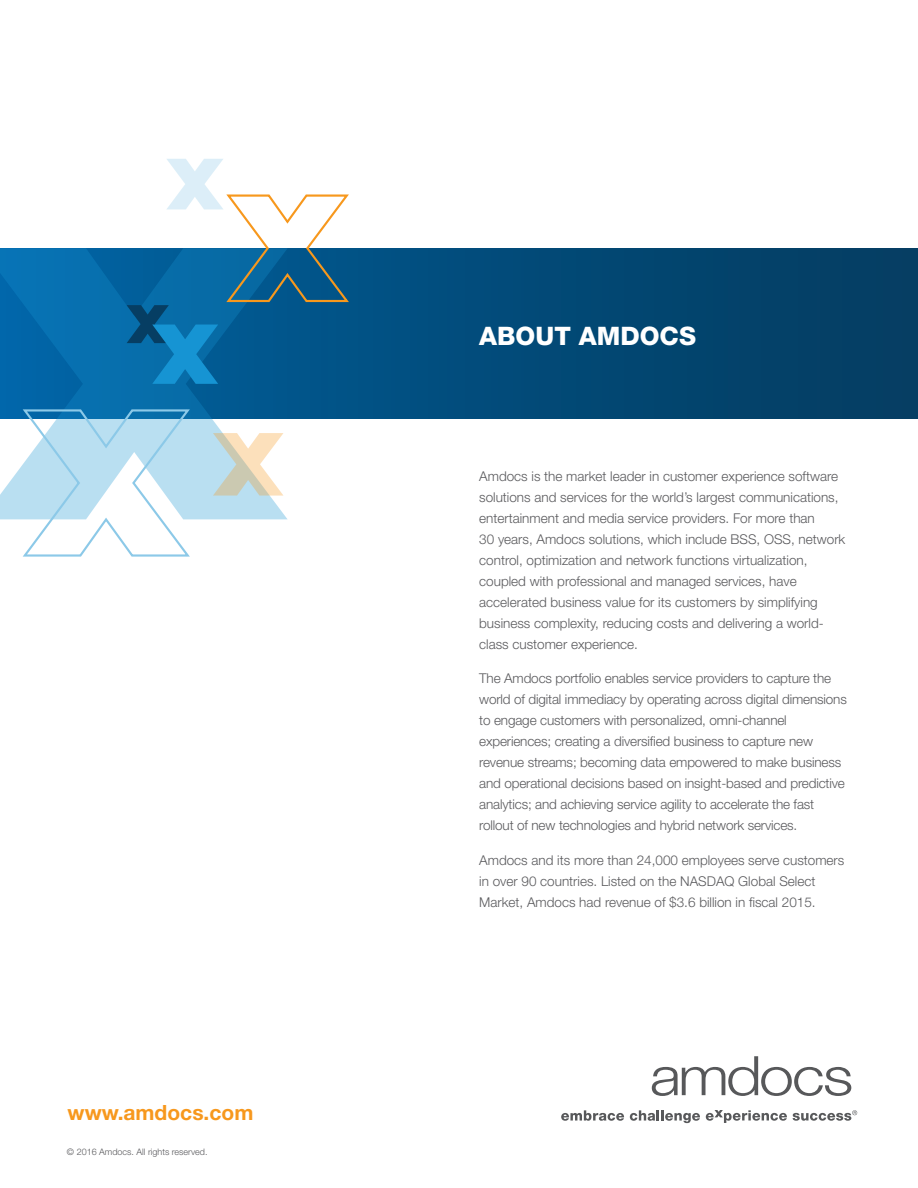
<style>
.page{position:relative;width:918px;height:1188px;background:#fff}
.page>*{position:absolute;margin:0;border:0;box-sizing:border-box;transform-origin:0 0}
.t1{font:800 25.5px "Helvetica Neue";color:#fff}
.t2{font:700 21px "Helvetica Neue";color:#f7981d}
.Body{font:300 13.5px/21px "Helvetica Neue";color:#5a5a5d}
.t3{font:300 9px "Helvetica Neue";color:#5a5a5d}
</style>
<div class="page">
<svg style="left:288px;top:248px;width:630px;height:170px;background:#024772"></svg>
<svg style="left:0;top:248px;width:288px;height:271px;background:#3286ba"></svg>
<svg style="left:213px;top:433px;width:70px;height:63px"></svg>
<svg style="left:127px;top:159px;width:224px;height:225px"></svg>
<svg style="left:21px;top:407px;width:171px;height:150px"></svg>
<svg style="left:652px;top:1056px;width:199px;height:40px"></svg>
<svg style="left:561px;top:1110px;width:63px;height:11px"></svg>
<svg style="left:630px;top:1110px;width:70px;height:13px"></svg>
<svg style="left:706px;top:1110px;width:81px;height:13px"></svg>
<svg style="left:793px;top:1110px;width:64px;height:11px"></svg>
<h2 class="t2" style="left:68px;top:1100px;width:187px">www.amdocs.com</h2>
<p class="t3" style="left:67px;top:1146px;width:142px">© 2016 Amdocs. All rights reserved.</p>
<p class="t1" style="left:479px;top:320px;width:218px">ABOUT AMDOCS</p>
<p class="Body" style="left:479px;top:465px;width:368px">Amdocs is the market leader in customer experience software solutions and services for the world’s largest communications, entertainment and media service providers. For more than<br>30 years, Amdocs solutions, which include BSS, OSS, network control, optimization and network functions virtualization, coupled with professional and managed services, have accelerated business value for its customers by simplifying business complexity, reducing costs and delivering a world&shy;class customer experience.</p>
<p class="Body" style="left:479px;top:667px;width:369px">The Amdocs portfolio enables service providers to capture the world of digital immediacy by operating across digital dimensions to engage customers with personalized, omni-channel experiences; creating a diversified business to capture new revenue streams; becoming data empowered to make business and operational decisions based on insight-based and predictive analytics; and achieving service agility to accelerate the fast rollout of new technologies and hybrid network services.</p>
<p class="Body" style="left:479px;top:849px;width:367px">Amdocs and its more than 24,000 employees serve customers in over 90 countries. Listed on the NASDAQ Global Select<br>Market, Amdocs had revenue of $3.6 billion in fiscal 2015.</p>
</div>
